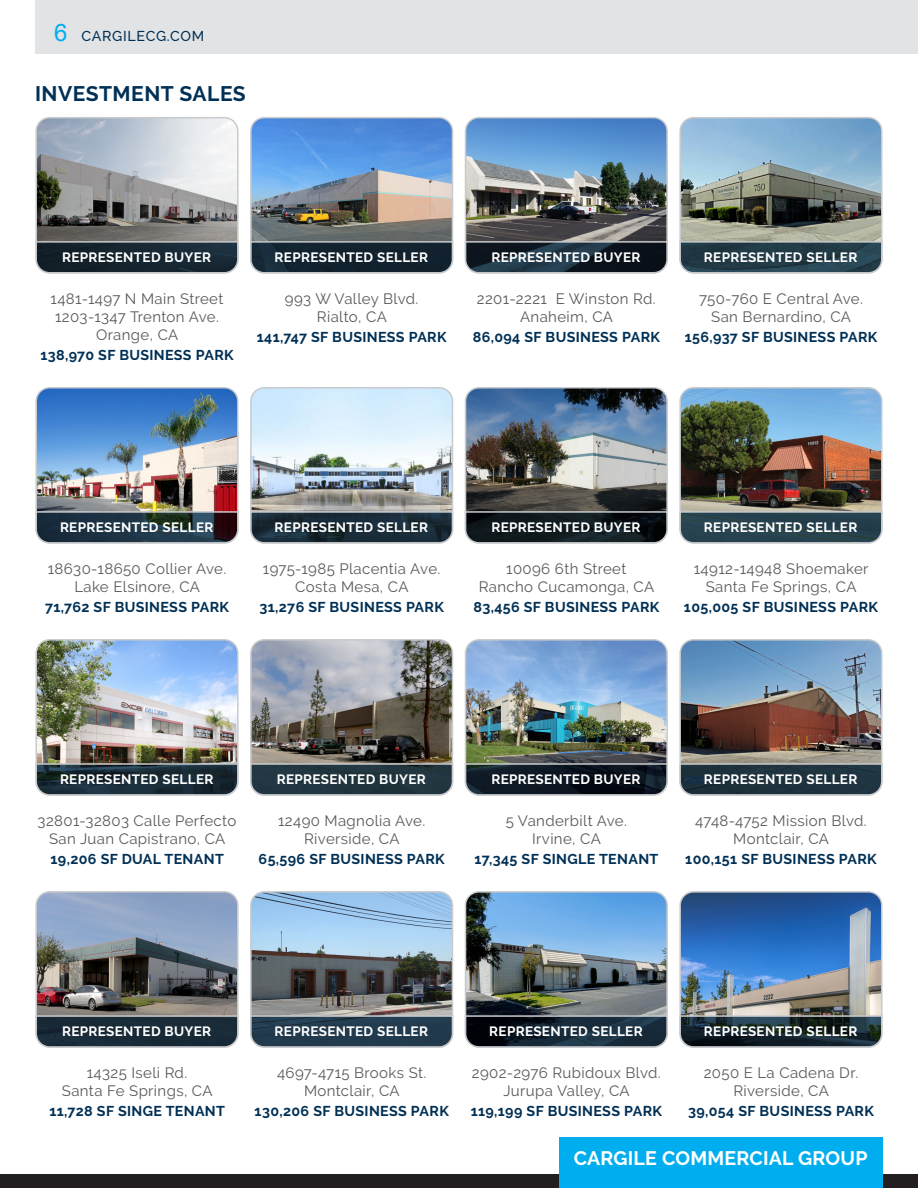
<style>
.page{position:relative;width:918px;height:1188px;background:#fff}
.page>*{position:absolute;margin:0;border:0;box-sizing:border-box;transform-origin:0 0}
.Broker_Staff_Name{font:700 21px "Raleway";letter-spacing:.025em;color:#003055}
.t1{font:700 19.5px "Raleway";letter-spacing:.01em;color:#fff}
.Property_Info{font:15px "Raleway";letter-spacing:.025em;color:#58595b}
.Property_Info_-_Acce{font:700 14.25px "Raleway";letter-spacing:.025em;color:#003055}
.t2{font:500 14.25px "Raleway";letter-spacing:.05em;color:#003055}
.Property_Info_-_Repd{font:700 13.5px "Raleway";letter-spacing:.025em;color:#fff}
.s1{font-family:"Arial";font-weight:400;font-size:24px;color:#00aeef}
</style>
<div class="page">
<div style="left:35px;top:0;width:883px;height:54px;background:#e2e3e4"></div>
<div style="left:0;top:1174px;width:918px;height:14px;background:#231f20"></div>
<div style="left:559px;top:1137px;width:324px;height:51px;background:#00aeef"></div>
<img style="left:38px;top:120px;width:198px;height:120px">
<div style="left:35px;top:117px;width:204px;height:157px;border:2px solid #c9cacc;border-radius:14px"></div>
<img style="left:253px;top:119px;width:198px;height:121px">
<div style="left:250px;top:117px;width:203px;height:157px;border:2px solid #c9cacc;border-radius:14px"></div>
<img style="left:467px;top:119px;width:198px;height:121px">
<div style="left:465px;top:117px;width:203px;height:157px;border:2px solid #c9cacc;border-radius:14px"></div>
<img style="left:682px;top:120px;width:198px;height:120px">
<div style="left:679px;top:117px;width:204px;height:157px;border:2px solid #c9cacc;border-radius:14px"></div>
<img style="left:38px;top:390px;width:198px;height:120px">
<div style="left:35px;top:387px;width:204px;height:157px;border:2px solid #c9cacc;border-radius:14px"></div>
<img style="left:253px;top:390px;width:198px;height:120px">
<div style="left:250px;top:387px;width:203px;height:157px;border:2px solid #c9cacc;border-radius:14px"></div>
<img style="left:467px;top:390px;width:198px;height:120px">
<div style="left:465px;top:387px;width:203px;height:157px;border:2px solid #c9cacc;border-radius:14px"></div>
<img style="left:682px;top:390px;width:198px;height:120px">
<div style="left:679px;top:387px;width:204px;height:157px;border:2px solid #c9cacc;border-radius:14px"></div>
<img style="left:38px;top:642px;width:198px;height:121px">
<div style="left:35px;top:639px;width:204px;height:157px;border:2px solid #c9cacc;border-radius:14px"></div>
<img style="left:253px;top:642px;width:198px;height:121px">
<div style="left:250px;top:639px;width:203px;height:157px;border:2px solid #c9cacc;border-radius:14px"></div>
<img style="left:467px;top:642px;width:198px;height:121px">
<div style="left:465px;top:639px;width:203px;height:157px;border:2px solid #c9cacc;border-radius:14px"></div>
<img style="left:682px;top:642px;width:198px;height:121px">
<div style="left:679px;top:639px;width:204px;height:157px;border:2px solid #c9cacc;border-radius:14px"></div>
<img style="left:38px;top:894px;width:198px;height:121px">
<div style="left:35px;top:891px;width:204px;height:157px;border:2px solid #c9cacc;border-radius:14px"></div>
<img style="left:253px;top:894px;width:197px;height:121px">
<div style="left:250px;top:891px;width:203px;height:157px;border:2px solid #c9cacc;border-radius:14px"></div>
<img style="left:468px;top:894px;width:197px;height:121px">
<div style="left:465px;top:891px;width:203px;height:157px;border:2px solid #c9cacc;border-radius:14px"></div>
<img style="left:682px;top:894px;width:198px;height:121px">
<div style="left:679px;top:891px;width:204px;height:157px;border:2px solid #c9cacc;border-radius:14px"></div>
<svg style="left:35px;top:240px;width:204px;height:34px;background:#313e47"></svg>
<svg style="left:250px;top:240px;width:204px;height:34px;background:#2d3c47"></svg>
<svg style="left:464px;top:240px;width:204px;height:34px;background:#303c46"></svg>
<svg style="left:679px;top:240px;width:204px;height:34px;background:#3e545d"></svg>
<svg style="left:35px;top:510px;width:204px;height:34px;background:#394852"></svg>
<svg style="left:250px;top:510px;width:204px;height:34px;background:#35444f"></svg>
<svg style="left:464px;top:510px;width:204px;height:34px;background:#283034"></svg>
<svg style="left:679px;top:510px;width:204px;height:34px;background:#415761"></svg>
<svg style="left:35px;top:763px;width:204px;height:33px;background:#31414b"></svg>
<svg style="left:250px;top:763px;width:204px;height:33px;background:#384a52"></svg>
<svg style="left:464px;top:763px;width:204px;height:33px;background:#262f38"></svg>
<svg style="left:679px;top:763px;width:204px;height:33px;background:#354751"></svg>
<svg style="left:35px;top:1015px;width:204px;height:33px;background:#31404c"></svg>
<svg style="left:250px;top:1015px;width:204px;height:33px;background:#394f5f"></svg>
<svg style="left:464px;top:1015px;width:204px;height:33px;background:#2b3844"></svg>
<svg style="left:679px;top:1015px;width:204px;height:33px;background:#2f3d43"></svg>
<p class="t2" style="left:54px;top:28px;width:152px"><span class="s1">6</span> CARGILECG.COM</p>
<p class="Broker_Staff_Name" style="left:35px;top:81px;width:212px">INVESTMENT SALES</p>
<p class="Property_Info_-_Repd" style="left:62px;top:250px;width:151px">REPRESENTED BUYER</p>
<p class="Property_Info_-_Repd" style="left:275px;top:250px;width:155px">REPRESENTED SELLER</p>
<p class="Property_Info_-_Repd" style="left:491px;top:250px;width:151px">REPRESENTED BUYER</p>
<p class="Property_Info_-_Repd" style="left:704px;top:250px;width:155px">REPRESENTED SELLER</p>
<p class="Property_Info" style="left:51px;top:290px;width:174px">1481-1497 N Main Street</p>
<p class="Property_Info" style="left:55px;top:308px;width:165px">1203-1347 Trenton Ave.</p>
<p class="Property_Info" style="left:96px;top:326px;width:84px">Orange, CA</p>
<p class="Property_Info_-_Acce" style="left:40px;top:347px;width:195px">138,970 SF BUSINESS PARK</p>
<p class="Property_Info" style="left:285px;top:290px;width:135px">993 W Valley Blvd.</p>
<p class="Property_Info" style="left:317px;top:308px;width:71px">Rialto, CA</p>
<p class="Property_Info_-_Acce" style="left:257px;top:329px;width:191px">141,747 SF BUSINESS PARK</p>
<p class="Property_Info" style="left:477px;top:290px;width:180px">2201-2221 E Winston Rd.</p>
<p class="Property_Info" style="left:520px;top:308px;width:94px">Anaheim, CA</p>
<p class="Property_Info_-_Acce" style="left:473px;top:329px;width:189px">86,094 SF BUSINESS PARK</p>
<p class="Property_Info" style="left:699px;top:290px;width:165px">750-760 E Central Ave.</p>
<p class="Property_Info" style="left:711px;top:308px;width:141px">San Bernardino, CA</p>
<p class="Property_Info_-_Acce" style="left:685px;top:329px;width:194px">156,937 SF BUSINESS PARK</p>
<p class="Property_Info_-_Repd" style="left:60px;top:520px;width:155px">REPRESENTED SELLER</p>
<p class="Property_Info_-_Repd" style="left:275px;top:520px;width:155px">REPRESENTED SELLER</p>
<p class="Property_Info_-_Repd" style="left:491px;top:520px;width:151px">REPRESENTED BUYER</p>
<p class="Property_Info_-_Repd" style="left:704px;top:520px;width:155px">REPRESENTED SELLER</p>
<p class="Property_Info" style="left:48px;top:560px;width:180px">18630-18650 Collier Ave.</p>
<p class="Property_Info" style="left:74px;top:578px;width:127px">Lake Elsinore, CA</p>
<p class="Property_Info_-_Acce" style="left:45px;top:599px;width:185px">71,762 SF BUSINESS PARK</p>
<p class="Property_Info" style="left:263px;top:560px;width:179px">1975-1985 Placentia Ave.</p>
<p class="Property_Info" style="left:295px;top:578px;width:115px">Costa Mesa, CA</p>
<p class="Property_Info_-_Acce" style="left:260px;top:599px;width:186px">31,276 SF BUSINESS PARK</p>
<p class="Property_Info" style="left:506px;top:560px;width:122px">10096 6th Street</p>
<p class="Property_Info" style="left:479px;top:578px;width:177px">Rancho Cucamonga, CA</p>
<p class="Property_Info_-_Acce" style="left:473px;top:599px;width:187px">83,456 SF BUSINESS PARK</p>
<p class="Property_Info" style="left:694px;top:560px;width:176px">14912-14948 Shoemaker</p>
<p class="Property_Info" style="left:706px;top:578px;width:152px">Santa Fe Springs, CA</p>
<p class="Property_Info_-_Acce" style="left:684px;top:599px;width:196px">105,005 SF BUSINESS PARK</p>
<p class="Property_Info_-_Repd" style="left:60px;top:772px;width:155px">REPRESENTED SELLER</p>
<p class="Property_Info_-_Repd" style="left:277px;top:772px;width:151px">REPRESENTED BUYER</p>
<p class="Property_Info_-_Repd" style="left:491px;top:772px;width:151px">REPRESENTED BUYER</p>
<p class="Property_Info_-_Repd" style="left:704px;top:772px;width:155px">REPRESENTED SELLER</p>
<p class="Property_Info" style="left:38px;top:812px;width:200px">32801-32803 Calle Perfecto</p>
<p class="Property_Info" style="left:49px;top:830px;width:178px">San Juan Capistrano, CA</p>
<p class="Property_Info_-_Acce" style="left:51px;top:851px;width:175px">19,206 SF DUAL TENANT</p>
<p class="Property_Info" style="left:278px;top:812px;width:149px">12490 Magnolia Ave.</p>
<p class="Property_Info" style="left:304px;top:830px;width:97px">Riverside, CA</p>
<p class="Property_Info_-_Acce" style="left:259px;top:851px;width:188px">65,596 SF BUSINESS PARK</p>
<p class="Property_Info" style="left:506px;top:812px;width:123px">5 Vanderbilt Ave.</p>
<p class="Property_Info" style="left:532px;top:830px;width:70px">Irvine, CA</p>
<p class="Property_Info_-_Acce" style="left:475px;top:851px;width:185px">17,345 SF SINGLE TENANT</p>
<p class="Property_Info" style="left:695px;top:812px;width:173px">4748-4752 Mission Blvd.</p>
<p class="Property_Info" style="left:733px;top:830px;width:97px">Montclair, CA</p>
<p class="Property_Info_-_Acce" style="left:685px;top:851px;width:193px">100,151 SF BUSINESS PARK</p>
<p class="Property_Info_-_Repd" style="left:62px;top:1024px;width:151px">REPRESENTED BUYER</p>
<p class="Property_Info_-_Repd" style="left:275px;top:1024px;width:155px">REPRESENTED SELLER</p>
<p class="Property_Info_-_Repd" style="left:489px;top:1024px;width:155px">REPRESENTED SELLER</p>
<p class="Property_Info_-_Repd" style="left:704px;top:1024px;width:155px">REPRESENTED SELLER</p>
<p class="Property_Info" style="left:87px;top:1064px;width:102px">14325 Iseli Rd.</p>
<p class="Property_Info" style="left:62px;top:1082px;width:152px">Santa Fe Springs, CA</p>
<p class="Property_Info_-_Acce" style="left:49px;top:1103px;width:177px">11,728 SF SINGE TENANT</p>
<p class="Property_Info" style="left:277px;top:1064px;width:151px">4697-4715 Brooks St.</p>
<p class="Property_Info" style="left:304px;top:1082px;width:97px">Montclair, CA</p>
<p class="Property_Info_-_Acce" style="left:255px;top:1103px;width:196px">130,206 SF BUSINESS PARK</p>
<p class="Property_Info" style="left:472px;top:1064px;width:191px">2902-2976 Rubidoux Blvd.</p>
<p class="Property_Info" style="left:503px;top:1082px;width:128px">Jurupa Valley, CA</p>
<p class="Property_Info_-_Acce" style="left:471px;top:1103px;width:193px">119,199 SF BUSINESS PARK</p>
<p class="Property_Info" style="left:704px;top:1064px;width:156px">2050 E La Cadena Dr.</p>
<p class="Property_Info" style="left:733px;top:1082px;width:97px">Riverside, CA</p>
<p class="Property_Info_-_Acce" style="left:688px;top:1103px;width:187px">39,054 SF BUSINESS PARK</p>
<h2 class="t1" style="left:574px;top:1147px;width:295px">CARGILE COMMERCIAL GROUP</h2>
</div>
